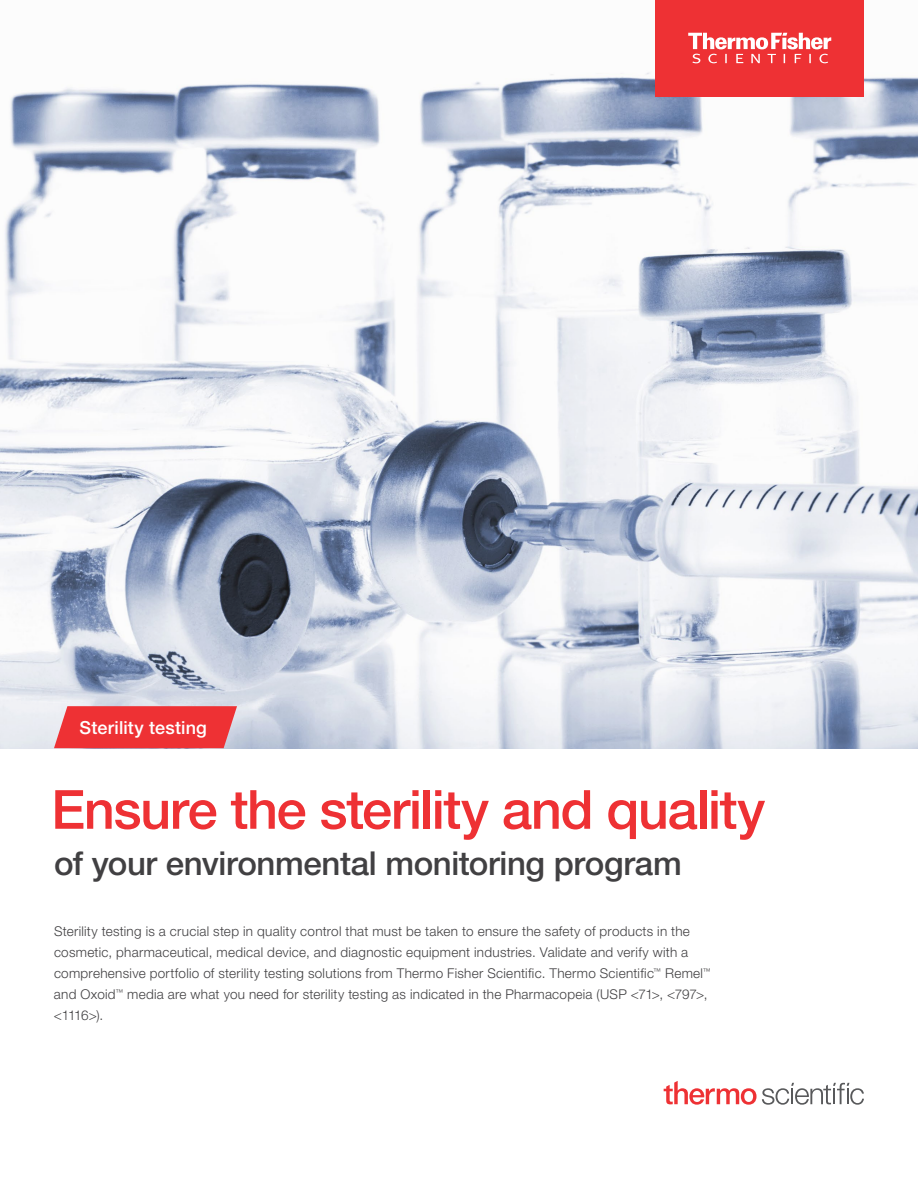
<style>
.page{position:relative;width:918px;height:1188px;background:#fff}
.page>*{position:absolute;margin:0;border:0;box-sizing:border-box;transform-origin:0 0}
.t1{font:500 54px "Helvetica Neue LTW1 G";letter-spacing:-.025em;color:#ee3134}
.t2{font:500 33px "Helvetica Neue LTW1 G";letter-spacing:-.01em;color:#414042}
.t3{font:500 18px "Helvetica Neue LTW1 G";letter-spacing:.01em;color:#fff}
.t4{font:300 13.5px/21px "Helvetica Neue LTW1 G";letter-spacing:.02em;color:#414042}
</style>
<div class="page">
<img style="left:0;top:0;width:918px;height:748px">
<svg style="left:54px;top:706px;width:183px;height:42px"></svg>
<svg style="left:664px;top:1081px;width:200px;height:24px"></svg>
<div style="left:656px;top:0;width:208px;height:96px;background:#ee3134"></div>
<svg style="left:688px;top:33px;width:143px;height:30px"></svg>
<h3 class="t3" style="left:80px;top:716px;width:129px">Sterility testing</h3>
<h1 class="t1" style="left:51px;top:777px;width:716px">Ensure the sterility and quality</h1>
<h2 class="t2" style="left:54px;top:844px;width:629px">of your environmental monitoring program</h2>
<p class="t4" style="left:54px;top:921px;width:658px">Sterility testing is a crucial step in quality control that must be taken to ensure the safety of products in the cosmetic, pharmaceutical, medical device, and diagnostic equipment industries. Validate and verify with a comprehensive portfolio of sterility testing solutions from Thermo Fisher Scientific. Thermo Scientific<sup>™</sup> Remel<sup>™ </sup>and Oxoid<sup>™</sup> media are what you need for sterility testing as indicated in the Pharmacopeia (USP &lt;71&gt;, &lt;797&gt;, &lt;1116&gt;).</p>
</div>
